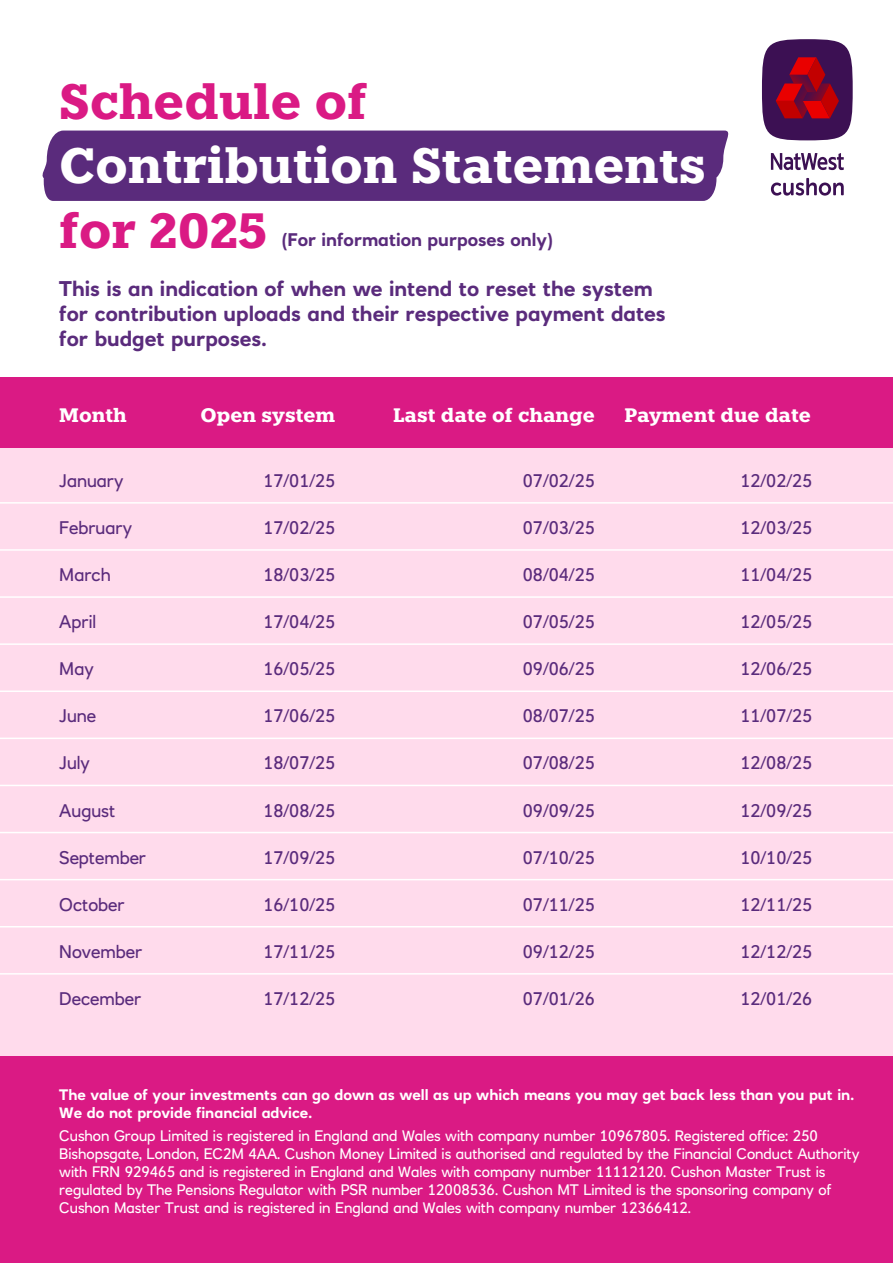
<style>
.page{position:relative;width:893px;height:1263px;background:#fff}
.page>*{position:absolute;margin:0;border:0;box-sizing:border-box;transform-origin:0 0}
.t1{font:700 49.5px "Knile";color:#fff}
.t2{font:700 49.5px "Knile";color:#da1a84}
.t3{font:700 21px/25.2px "RN House Sans";color:#5a2b7c}
.t4{font:700 19.5px "Knile";color:#fff}
.t5{font:18px "RN House Sans";color:#5a2b7c}
.t6{font:700 18px "RN House Sans";color:#5a2b7c}
.t7{font:15px/18.1px "RN House Sans";color:#fff}
.t8{font:700 15px/18.1px "RN House Sans";color:#fff}
</style>
<div class="page">
<div style="left:0;top:377px;width:893px;height:72px;background:#da1a84"></div>
<div style="left:0;top:1054px;width:893px;height:209px;background:#da1a84"></div>
<div style="left:0;top:449px;width:893px;height:607px;background:#ffdbec"></div>
<div style="left:42px;top:131px;width:687px;height:70px;background:#5a2b7c"></div>
<svg style="left:771px;top:178px;width:73px;height:18px"></svg>
<svg style="left:771px;top:153px;width:73px;height:17px"></svg>
<div style="left:762px;top:39px;width:91px;height:101px;background:#3c1053;border-radius:50%"></div>
<svg style="left:776px;top:57px;width:63px;height:61px"></svg>
<hr style="left:0;top:502px;width:893px;height:2px;background:#fff">
<hr style="left:0;top:690px;width:893px;height:2px;background:#fff">
<hr style="left:0;top:879px;width:893px;height:1px;background:#fff">
<hr style="left:0;top:596px;width:893px;height:2px;background:#fff">
<hr style="left:0;top:785px;width:893px;height:1px;background:#fff">
<hr style="left:0;top:973px;width:893px;height:1px;background:#fff">
<hr style="left:0;top:549px;width:893px;height:2px;background:#fff">
<hr style="left:0;top:738px;width:893px;height:1px;background:#fff">
<hr style="left:0;top:926px;width:893px;height:1px;background:#fff">
<hr style="left:0;top:643px;width:893px;height:2px;background:#fff">
<hr style="left:0;top:832px;width:893px;height:1px;background:#fff">
<p class="t2" style="left:59px;top:70px;width:309px">Schedule of</p>
<p class="t1" style="left:59px;top:134px;width:648px">Contribution Statements</p>
<p class="t2" style="left:59px;top:199px;width:209px">for 2025</p>
<p class="t6" style="left:281px;top:228px;width:273px">(For information purposes only)</p>
<p class="t3" style="left:59px;top:276px;width:608px">This is an indication of when we intend to reset the system for contribution uploads and their respective payment dates for budget purposes.</p>
<p class="t4" style="left:59px;top:402px;width:69px">Month</p>
<p class="t4" style="left:200px;top:402px;width:136px">Open system</p>
<p class="t4" style="left:393px;top:402px;width:203px">Last date of change</p>
<p class="t4" style="left:624px;top:402px;width:188px">Payment due date</p>
<p class="t5" style="left:59px;top:469px;width:66px">January</p>
<p class="t5" style="left:263px;top:469px;width:73px">17/01/25</p>
<p class="t5" style="left:523px;top:469px;width:73px">07/02/25</p>
<p class="t5" style="left:740px;top:469px;width:73px">12/02/25</p>
<p class="t5" style="left:59px;top:516px;width:74px">February</p>
<p class="t5" style="left:263px;top:516px;width:73px">17/02/25</p>
<p class="t5" style="left:523px;top:516px;width:73px">07/03/25</p>
<p class="t5" style="left:740px;top:516px;width:73px">12/03/25</p>
<p class="t5" style="left:59px;top:564px;width:53px">March</p>
<p class="t5" style="left:263px;top:564px;width:73px">18/03/25</p>
<p class="t5" style="left:523px;top:564px;width:73px">08/04/25</p>
<p class="t5" style="left:740px;top:564px;width:73px">11/04/25</p>
<p class="t5" style="left:59px;top:611px;width:38px">April</p>
<p class="t5" style="left:263px;top:611px;width:73px">17/04/25</p>
<p class="t5" style="left:523px;top:611px;width:73px">07/05/25</p>
<p class="t5" style="left:740px;top:611px;width:73px">12/05/25</p>
<p class="t5" style="left:59px;top:658px;width:36px">May</p>
<p class="t5" style="left:263px;top:658px;width:73px">16/05/25</p>
<p class="t5" style="left:523px;top:658px;width:73px">09/06/25</p>
<p class="t5" style="left:740px;top:658px;width:73px">12/06/25</p>
<p class="t5" style="left:59px;top:705px;width:38px">June</p>
<p class="t5" style="left:263px;top:705px;width:73px">17/06/25</p>
<p class="t5" style="left:523px;top:705px;width:73px">08/07/25</p>
<p class="t5" style="left:740px;top:705px;width:73px">11/07/25</p>
<p class="t5" style="left:59px;top:752px;width:32px">July</p>
<p class="t5" style="left:263px;top:752px;width:73px">18/07/25</p>
<p class="t5" style="left:523px;top:752px;width:73px">07/08/25</p>
<p class="t5" style="left:740px;top:752px;width:73px">12/08/25</p>
<p class="t5" style="left:59px;top:799px;width:57px">August</p>
<p class="t5" style="left:263px;top:799px;width:73px">18/08/25</p>
<p class="t5" style="left:523px;top:799px;width:73px">09/09/25</p>
<p class="t5" style="left:740px;top:799px;width:73px">12/09/25</p>
<p class="t5" style="left:59px;top:846px;width:88px">September</p>
<p class="t5" style="left:263px;top:846px;width:73px">17/09/25</p>
<p class="t5" style="left:523px;top:846px;width:73px">07/10/25</p>
<p class="t5" style="left:740px;top:846px;width:73px">10/10/25</p>
<p class="t5" style="left:59px;top:893px;width:67px">October</p>
<p class="t5" style="left:263px;top:893px;width:73px">16/10/25</p>
<p class="t5" style="left:523px;top:893px;width:73px">07/11/25</p>
<p class="t5" style="left:740px;top:893px;width:73px">12/11/25</p>
<p class="t5" style="left:59px;top:940px;width:84px">November</p>
<p class="t5" style="left:263px;top:940px;width:73px">17/11/25</p>
<p class="t5" style="left:523px;top:940px;width:73px">09/12/25</p>
<p class="t5" style="left:740px;top:940px;width:73px">12/12/25</p>
<p class="t5" style="left:59px;top:988px;width:84px">December</p>
<p class="t5" style="left:263px;top:988px;width:73px">17/12/25</p>
<p class="t5" style="left:523px;top:988px;width:73px">07/01/26</p>
<p class="t5" style="left:740px;top:988px;width:73px">12/01/26</p>
<p class="t8" style="left:59px;top:1086px;width:796px">The value of your investments can go down as well as up which means you may get back less than you put in.<br>We do not provide financial advice.</p>
<p class="t7" style="left:59px;top:1126px;width:802px">Cushon Group Limited is registered in England and Wales with company number 10967805. Registered office: 250<br>Bishopsgate, London, EC2M 4AA. Cushon Money Limited is authorised and regulated by the Financial Conduct Authority with FRN 929465 and is registered in England and Wales with company number 11112120. Cushon Master Trust is regulated by The Pensions Regulator with PSR number 12008536. Cushon MT Limited is the sponsoring company of Cushon Master Trust and is registered in England and Wales with company number 12366412.</p>
</div>
